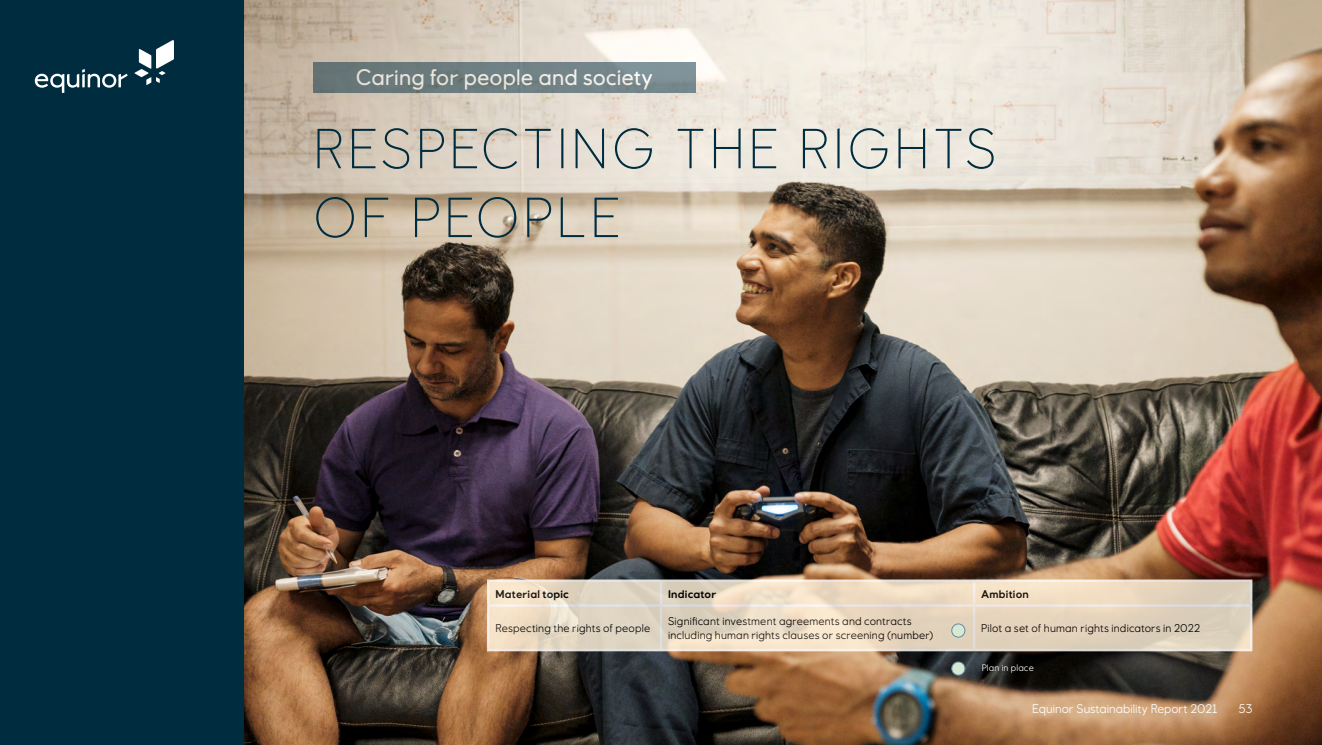
<style>
.page{position:relative;width:1322px;height:745px;background:#fff}
.page>*{position:absolute;margin:0;border:0;box-sizing:border-box;transform-origin:0 0}
.Level_1_heading_LIGH{font:300 56.25px/68.8px "Equinor";letter-spacing:.06em;color:#002c40}
.t1{font:500 22.5px "Equinor";color:#fff}
.Page_number_reg_10_1{font:12.5px "Equinor";color:#fff}
.t2{font:11.25px/13.8px "Equinor";letter-spacing:.015em;color:#000}
.t3{font:700 11.25px "Equinor";letter-spacing:.02em;color:#000}
.Bildetext_og_fotnote{font:9.38px "Equinor";letter-spacing:.01em;color:#fff}
</style>
<div class="page">
<img style="left:243px;top:0;width:1079px;height:744px">
<div style="left:0;top:0;width:243px;height:744px;background:#002c40"></div>
<svg style="left:134px;top:40px;width:40px;height:45px"></svg>
<svg style="left:35px;top:69px;width:93px;height:24px"></svg>
<div style="left:313px;top:62px;width:383px;height:31px;background:linear-gradient(to right,#637172,#7c8f95)"></div>
<svg style="left:489px;top:581px;width:761px;height:67px;background:#e7d8c2"></svg>
<hr style="left:487px;top:579px;width:174px;height:2px;background:#fff">
<hr style="left:487px;top:581px;width:2px;height:23px;background:#fff">
<hr style="left:661px;top:579px;width:313px;height:2px;background:#fff">
<hr style="left:660px;top:581px;width:2px;height:23px;background:#fff">
<hr style="left:974px;top:579px;width:278px;height:2px;background:#fff">
<hr style="left:973px;top:581px;width:2px;height:23px;background:#fff">
<hr style="left:1250px;top:581px;width:2px;height:23px;background:#fff">
<hr style="left:487px;top:604px;width:174px;height:2px;background:#fff">
<hr style="left:487px;top:606px;width:2px;height:42px;background:#fff">
<hr style="left:661px;top:604px;width:313px;height:2px;background:#fff">
<hr style="left:660px;top:606px;width:2px;height:42px;background:#fff">
<hr style="left:974px;top:604px;width:278px;height:2px;background:#fff">
<hr style="left:973px;top:606px;width:2px;height:42px;background:#fff">
<hr style="left:1250px;top:606px;width:2px;height:42px;background:#fff">
<hr style="left:487px;top:648px;width:174px;height:3px;background:#fff">
<hr style="left:661px;top:648px;width:313px;height:3px;background:#fff">
<hr style="left:974px;top:648px;width:278px;height:3px;background:#fff">
<div style="left:952px;top:623px;width:13px;height:13px;background:#d7ead1;border-radius:50%"></div>
<div style="left:951px;top:623px;width:14px;height:14px;border:1px solid #618ca3;border-radius:50%"></div>
<div style="left:952px;top:661px;width:13px;height:13px;background:#d7ead1;border-radius:50%"></div>
<div style="left:951px;top:661px;width:14px;height:14px;border:1px solid #618ca3;border-radius:50%"></div>
<h2 class="t1" style="left:356px;top:63px;width:298px">Caring for people and society</h2>
<p class="Level_1_heading_LIGH" style="left:313px;top:114px;width:685px">RESPECTING THE RIGHTS<br>OF PEOPLE</p>
<p class="t3" style="left:495px;top:586px;width:75px">Material topic</p>
<p class="t3" style="left:668px;top:586px;width:50px">Indicator</p>
<p class="t3" style="left:981px;top:586px;width:49px">Ambition</p>
<p class="t2" style="left:495px;top:621px;width:156px">Respecting the rights of people</p>
<p class="t2" style="left:668px;top:614px;width:267px">Significant investment agreements and contracts including human rights clauses or screening (number)</p>
<p class="t2" style="left:981px;top:621px;width:220px">Pilot a set of human rights indicators in 2022</p>
<p class="Bildetext_og_fotnote" style="left:981px;top:661px;width:54px">Plan in place</p>
<p class="Page_number_reg_10_1" style="left:1032px;top:700px;width:187px">Equinor Sustainability Report 2021</p>
<p class="Page_number_reg_10_1" style="left:1238px;top:700px;width:16px">53</p>
</div>
